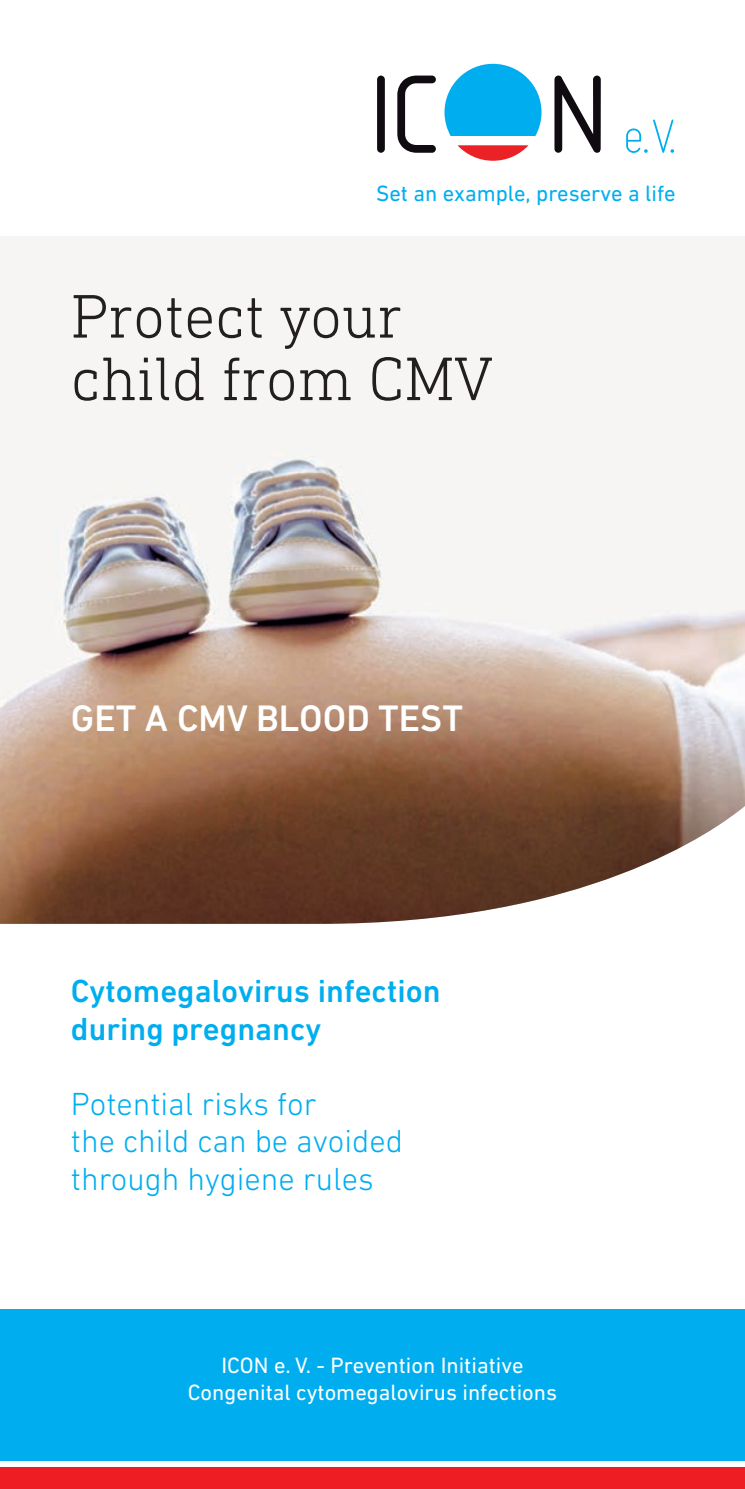
<style>
.page{position:relative;width:745px;height:1489px;background:#fff}
.page>*{position:absolute;margin:0;border:0;box-sizing:border-box;transform-origin:0 0}
.t1{font:300 62.5px/62.5px "DIN Next Slab Pro";color:#231f20}
.t2{font:500 37.5px "DIN Next W1 G";color:#fff}
.t3{font:300 32.5px/37.5px "DIN Next W1 G";color:#00aeef}
.t4{font:500 32.5px/37.5px "DIN Next W1 G";color:#00aeef}
.t5{font:22.5px/27.5px "DIN Next W1 G";color:#fff;text-align:center}
.t6{font:22.5px "DIN Next W1 G";color:#00aeef}
</style>
<div class="page">
<img style="left:0;top:236px;width:744px;height:687px">
<div style="left:0;top:1308px;width:744px;height:152px;background:#00aeef"></div>
<div style="left:0;top:1467px;width:744px;height:21px;background:#ee1d23"></div>
<svg style="left:444px;top:64px;width:97px;height:72px;background:#27baf1"></svg>
<svg style="left:457px;top:145px;width:71px;height:16px"></svg>
<div style="left:377px;top:76px;width:7px;height:77px;background:#0f0b11;border-radius:4px"></div>
<svg style="left:397px;top:76px;width:38px;height:77px"></svg>
<svg style="left:554px;top:76px;width:46px;height:77px"></svg>
<svg style="left:626px;top:119px;width:47px;height:34px"></svg>
<p class="t6" style="left:376px;top:180px;width:301px">Set an example, preserve a life</p>
<h1 class="t1" style="left:71px;top:284px;width:422px">Protect your child from CMV</h1>
<h2 class="t2" style="left:71px;top:697px;width:393px">GET A CMV BLOOD TEST</h2>
<h3 class="t4" style="left:71px;top:972px;width:371px">Cytomegalovirus infection during pregnancy</h3>
<h3 class="t3" style="left:71px;top:1084px;width:333px">Potential risks for<br>the child can be avoided through hygiene rules</h3>
<p class="t5" style="left:188px;top:1350px;width:370px">ICON e. V. - Prevention Initiative<br>Congenital cytomegalovirus infections</p>
</div>
